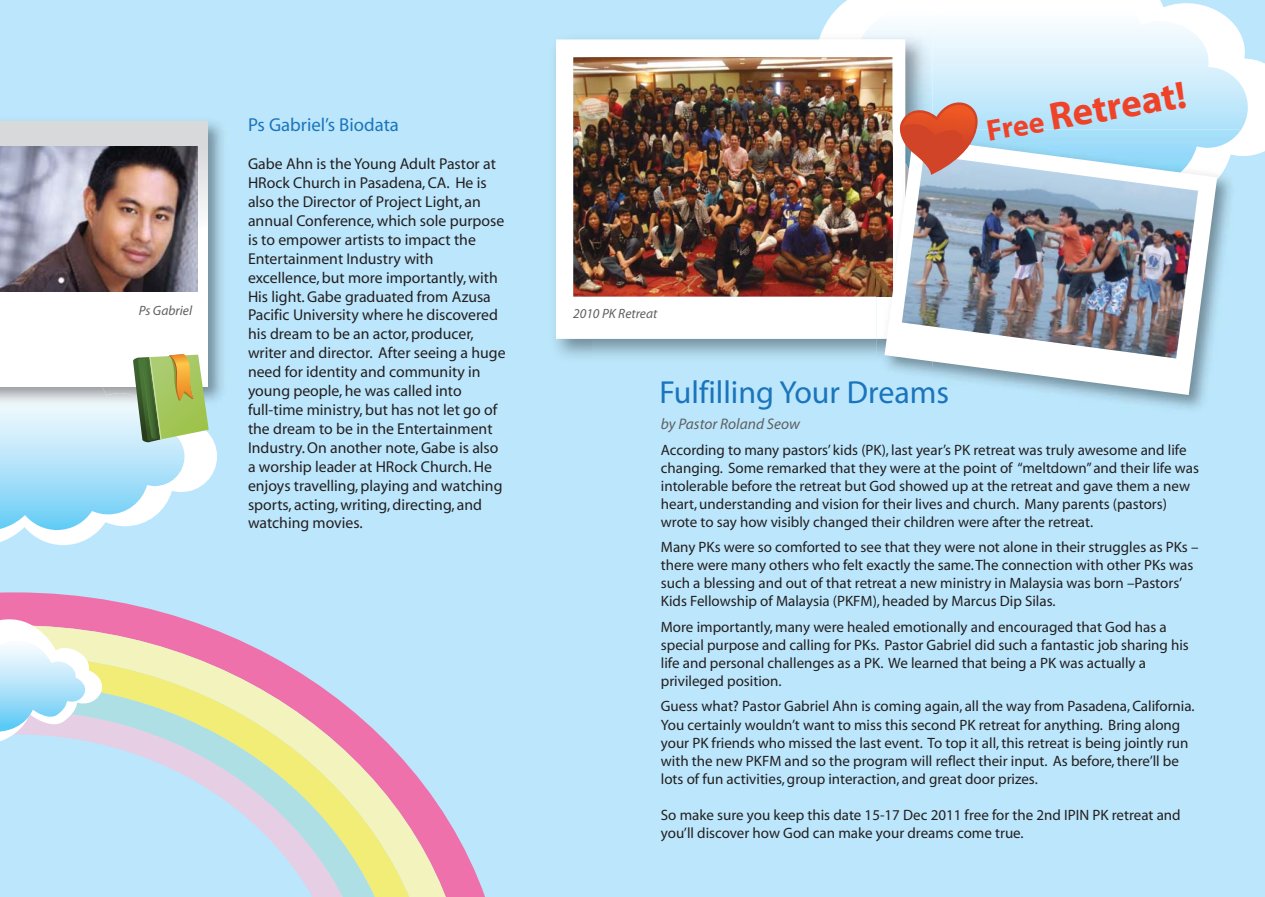
<style>
.page{position:relative;width:1265px;height:897px;background:#fff}
.page>*{position:absolute;margin:0;border:0;box-sizing:border-box;transform-origin:0 0}
.t1{font:700 39px "Myriad";color:#ef4329}
.t2{font:31.95px "Myriad";color:#1b75bc}
.t3{font:18.75px "Myriad";color:#1b75bc}
.t4{font:15.75px/18.9px "Myriad";color:#231f20}
.t5{font:italic 15.45px "Myriad";color:#5f6062}
.t6{font:15px/18px "Myriad";color:#231f20}
.t7{font:italic 13.5px "Myriad";color:#5f6062}
.s1{font-size:30px}
</style>
<div class="page">
<div style="left:0;top:0;width:1265px;height:896px;background:#bce6fb"></div>
<svg style="left:0;top:592px;width:485px;height:304px"></svg>
<svg style="left:107px;top:625px;width:364px;height:271px"></svg>
<svg style="left:107px;top:656px;width:329px;height:240px"></svg>
<svg style="left:107px;top:684px;width:297px;height:212px"></svg>
<svg style="left:0;top:710px;width:375px;height:186px"></svg>
<svg style="left:0;top:617px;width:107px;height:130px"></svg>
<svg style="left:0;top:434px;width:217px;height:111px"></svg>
<svg style="left:823px;top:0;width:442px;height:156px;fill:#fff"></svg>
<svg style="left:867px;top:0;width:381px;height:132px"></svg>
<img style="left:0;top:121px;width:224px;height:281px">
<svg style="left:0;top:122px;width:208px;height:232px;background:#f3f3f4"></svg>
<img style="left:0;top:146px;width:197px;height:146px">
<img style="left:819px;top:30px;width:41px;height:9px">
<img style="left:860px;top:30px;width:72px;height:63px">
<div style="left:556px;top:39px;width:349px;height:300px;background:#fff"></div>
<img style="left:573px;top:57px;width:319px;height:239px">
<img style="left:979px;top:129px;width:260px;height:80px">
<img style="left:876px;top:339px;width:8px;height:24px">
<img style="left:876px;top:129px;width:22px;height:210px">
<img style="left:876px;top:129px;width:16px;height:167px">
<svg style="left:884px;top:137px;width:333px;height:258px"></svg>
<img style="left:902px;top:155px;width:296px;height:203px">
<svg style="left:898px;top:93px;width:81px;height:82px;background:#d28d80"></svg>
<svg style="left:0;top:354px;width:209px;height:177px"></svg>
<p class="t7" style="left:139px;top:306px;width:55px">Ps Gabriel</p>
<p class="t3" style="left:248px;top:118px;width:152px">Ps Gabriel’s Biodata</p>
<p class="t4" style="left:248px;top:156px;width:259px">Gabe Ahn is the Young Adult Pastor at HRock Church in Pasadena, CA. He is also the Director of Project Light, an annual Conference, which sole purpose is to empower artists to impact the Entertainment Industry with excellence, but more importantly, with His light. Gabe graduated from Azusa Pacific University where he discovered his dream to be an actor, producer, writer and director. After seeing a huge need for identity and community in young people, he was called into full-time ministry, but has not let go of the dream to be in the Entertainment Industry. On another note, Gabe is also a worship leader at HRock Church. He enjoys travelling, playing and watching sports, acting, writing, directing, and watching movies.</p>
<h1 class="t1" style="left:984px;top:114px;width:204px;rotate:-10deg"><span class="s1">Free</span> Retreat!</h1>
<p class="t7" style="left:573px;top:308px;width:86px">2010 PK Retreat</p>
<h2 class="t2" style="left:659px;top:380px;width:291px">Fulfilling Your Dreams</h2>
<p class="t5" style="left:661px;top:418px;width:141px">by Pastor Roland Seow</p>
<p class="t6" style="left:661px;top:442px;width:540px">According to many pastors’ kids (PK), last year’s PK retreat was truly awesome and life changing. Some remarked that they were at the point of “meltdown” and their life was intolerable before the retreat but God showed up at the retreat and gave them a new heart, understanding and vision for their lives and church. Many parents (pastors) wrote to say how visibly changed their children were after the retreat.</p>
<p class="t6" style="left:661px;top:539px;width:539px">Many PKs were so comforted to see that they were not alone in their struggles as PKs – there were many others who felt exactly the same. The connection with other PKs was such a blessing and out of that retreat a new ministry in Malaysia was born –Pastors’ Kids Fellowship of Malaysia (PKFM), headed by Marcus Dip Silas.</p>
<p class="t6" style="left:661px;top:619px;width:529px">More importantly, many were healed emotionally and encouraged that God has a special purpose and calling for PKs. Pastor Gabriel did such a fantastic job sharing his life and personal challenges as a PK. We learned that being a PK was actually a privileged position.</p>
<p class="t6" style="left:661px;top:698px;width:535px">Guess what? Pastor Gabriel Ahn is coming again, all the way from Pasadena, California.<br>You certainly wouldn’t want to miss this second PK retreat for anything. Bring along your PK friends who missed the last event. To top it all, this retreat is being jointly run with the new PKFM and so the program will reflect their input. As before, there’ll be lots of fun activities, group interaction, and great door prizes.</p>
<p class="t6" style="left:661px;top:806px;width:521px">So make sure you keep this date 15-17 Dec 2011 free for the 2nd IPIN PK retreat and you’ll discover how God can make your dreams come true.</p>
</div>
